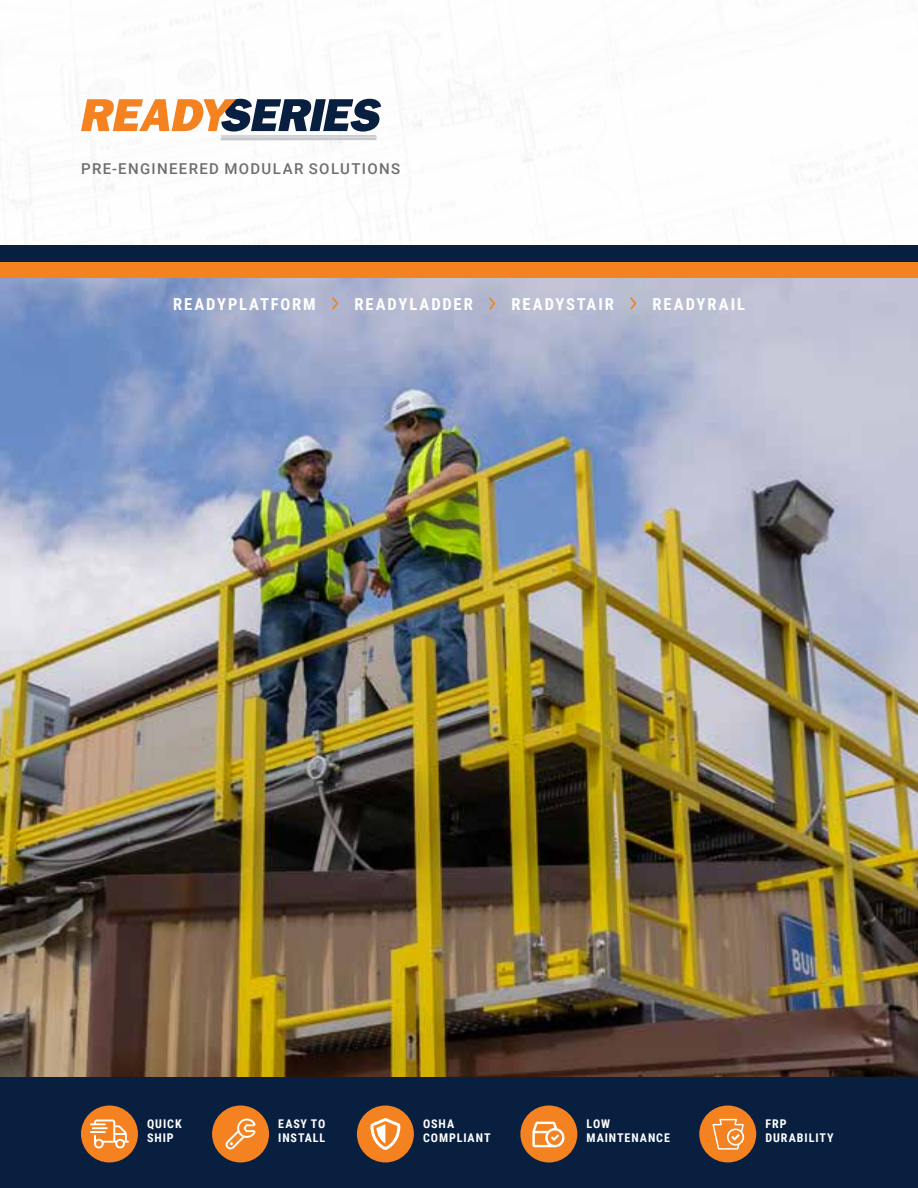
<style>
.page{position:relative;width:918px;height:1188px;background:#fff}
.page>*{position:absolute;margin:0;border:0;box-sizing:border-box;transform-origin:0 0}
.t1{font:700 16.5px "Roboto Condensed";letter-spacing:.115em;color:#fff}
.t2{font:500 15px "Roboto";letter-spacing:.085em;color:#6d6e71}
.t3{font:700 12px/13.5px "Roboto Condensed";letter-spacing:.075em;color:#fff}
</style>
<div class="page">
<img style="left:0;top:4px;width:918px;height:1074px">
<div style="left:0;top:261px;width:918px;height:17px;background:#f58220"></div>
<div style="left:0;top:245px;width:918px;height:16px;background:#081f3f"></div>
<svg style="left:81px;top:99px;width:300px;height:41px"></svg>
<div style="left:0;top:1078px;width:918px;height:110px;background:#081f3f"></div>
<div style="left:520px;top:1106px;width:57px;height:56px;background:#f58220;border-radius:50%"></div>
<svg style="left:532px;top:1122px;width:32px;height:25px"></svg>
<div style="left:81px;top:1106px;width:57px;height:56px;background:#f58220;border-radius:50%"></div>
<svg style="left:90px;top:1120px;width:39px;height:28px"></svg>
<div style="left:212px;top:1106px;width:57px;height:56px;background:#f58220;border-radius:50%"></div>
<svg style="left:226px;top:1119px;width:30px;height:30px"></svg>
<div style="left:357px;top:1106px;width:57px;height:56px;background:#f58220;border-radius:50%"></div>
<svg style="left:370px;top:1118px;width:30px;height:32px"></svg>
<div style="left:699px;top:1106px;width:57px;height:56px;background:#f58220;border-radius:50%"></div>
<svg style="left:712px;top:1118px;width:33px;height:32px"></svg>
<svg style="left:331px;top:296px;width:8px;height:15px"></svg>
<svg style="left:488px;top:296px;width:9px;height:15px"></svg>
<svg style="left:629px;top:296px;width:9px;height:15px"></svg>
<p class="t2" style="left:81px;top:158px;width:320px">PRE-ENGINEERED MODULAR SOLUTIONS</p>
<h1 class="t1" style="left:173px;top:292px;width:144px">READYPLATFORM</h1>
<h1 class="t1" style="left:354px;top:292px;width:120px">READYLADDER</h1>
<h1 class="t1" style="left:511px;top:292px;width:104px">READYSTAIR</h1>
<h1 class="t1" style="left:653px;top:292px;width:94px">READYRAIL</h1>
<p class="t3" style="left:147px;top:1117px;width:36px">QUICK<br>SHIP</p>
<p class="t3" style="left:278px;top:1117px;width:49px">EASY TO<br>INSTALL</p>
<p class="t3" style="left:423px;top:1117px;width:69px">OSHA<br>COMPLIANT</p>
<p class="t3" style="left:765px;top:1117px;width:70px">FRP<br>DURABILITY</p>
<p class="t3" style="left:587px;top:1117px;width:85px">LOW<br>MAINTENANCE</p>
</div>
